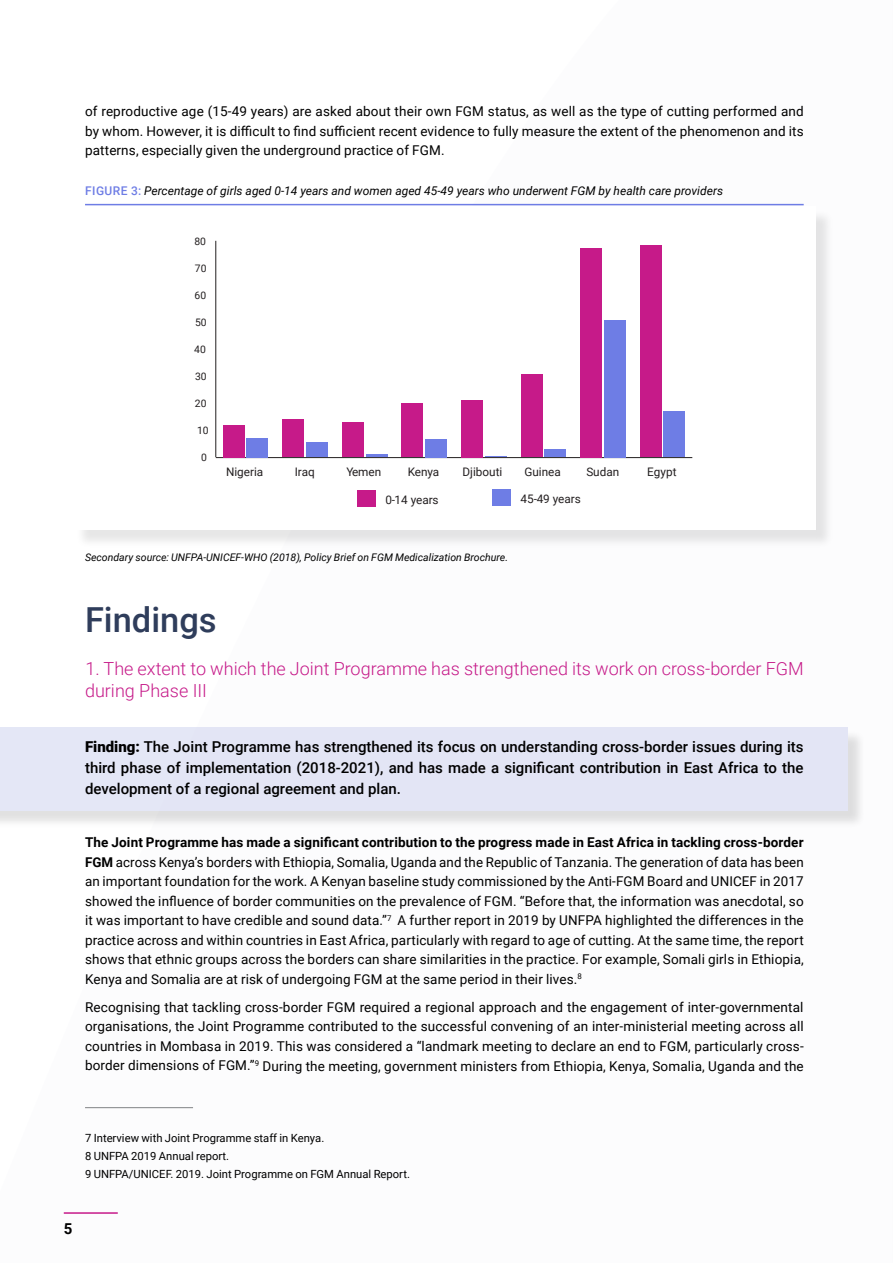
<style>
.page{position:relative;width:893px;height:1263px;background:#fff}
.page>*{position:absolute;margin:0;border:0;box-sizing:border-box;transform-origin:0 0}
.t1{font:500 34.5px "Roboto";color:#2f3d5b}
.t2{font:300 18px/21.6px "Roboto";color:#c61a89}
.t3{font:500 15px/21px "Roboto";color:#000;text-align:justify}
.t4{font:700 15px "Roboto";color:#000}
.t5{font:13.5px/19.5px "Roboto";letter-spacing:.01em;color:#000;text-align:justify}
.t6{font:italic 12px "Roboto";color:#000}
.t7{font:11.7px "Roboto";color:#231f20}
.t8{font:11.25px/17.7px "Roboto";color:#000}
.t9{font:italic 10.5px "Roboto";color:#000}
.t10{font:10.35px "Roboto";color:#231f20}
.s1{font-weight:500;font-style:normal;color:#6e7de5}
.s2{font-weight:900}
.s3{font-weight:700}
</style>
<div class="page">
<hr style="left:64px;top:1212px;width:54px;height:2px;background:#c61a89">
<div style="left:75px;top:209px;width:759px;height:340px;background:#000;opacity:.1"></div>
<div style="left:73px;top:207px;width:743px;height:323px;background:#fff"></div>
<div style="left:0;top:730px;width:866px;height:99px;background:#000;opacity:.25"></div>
<div style="left:0;top:727px;width:847px;height:84px;background:#e3e5f5"></div>
<hr style="left:85px;top:204px;width:719px;height:1px;background:#6e7de5">
<hr style="left:85px;top:1107px;width:108px;height:1px;background:#808285">
<hr style="left:216px;top:457px;width:476px;height:1px;background:#231f20">
<hr style="left:215px;top:241px;width:1px;height:216px;background:#231f20">
<div style="left:492px;top:489px;width:19px;height:17px;background:#6e7de5"></div>
<div style="left:247px;top:438px;width:21px;height:19px;background:#6e7de5"></div>
<div style="left:306px;top:443px;width:22px;height:14px;background:#6e7de5"></div>
<hr style="left:366px;top:454px;width:21px;height:3px;background:#6e7de5">
<div style="left:425px;top:439px;width:22px;height:18px;background:#6e7de5"></div>
<svg style="left:485px;top:457px;width:21px;height:1px"></svg>
<div style="left:545px;top:450px;width:21px;height:7px;background:#6e7de5"></div>
<div style="left:604px;top:320px;width:22px;height:137px;background:#6e7de5"></div>
<div style="left:664px;top:412px;width:21px;height:45px;background:#6e7de5"></div>
<div style="left:357px;top:490px;width:19px;height:16px;background:#c61a89"></div>
<div style="left:223px;top:425px;width:21px;height:32px;background:#c61a89"></div>
<div style="left:282px;top:419px;width:22px;height:38px;background:#c61a89"></div>
<div style="left:342px;top:422px;width:21px;height:35px;background:#c61a89"></div>
<div style="left:402px;top:404px;width:21px;height:53px;background:#c61a89"></div>
<div style="left:461px;top:400px;width:22px;height:57px;background:#c61a89"></div>
<div style="left:521px;top:374px;width:21px;height:83px;background:#c61a89"></div>
<div style="left:580px;top:248px;width:22px;height:209px;background:#c61a89"></div>
<div style="left:640px;top:245px;width:21px;height:212px;background:#c61a89"></div>
<p class="t5" style="left:85px;top:101px;width:720px">of reproductive age (15-49 years) are asked about their own FGM status, as well as the type of cutting performed and by whom. However, it is difficult to find sufficient recent evidence to fully measure the extent of the phenomenon and its patterns, especially given the underground practice of FGM.</p>
<p class="t6" style="left:85px;top:183px;width:639px"><span class="s1">FIGURE 3:</span> Percentage of girls aged 0-14 years and women aged 45-49 years who underwent FGM by health care providers</p>
<p class="t10" style="left:194px;top:234px;width:13px">80</p>
<p class="t10" style="left:195px;top:261px;width:13px">70</p>
<p class="t10" style="left:195px;top:288px;width:13px">60</p>
<p class="t10" style="left:195px;top:315px;width:13px">50</p>
<p class="t10" style="left:194px;top:342px;width:13px">40</p>
<p class="t10" style="left:195px;top:369px;width:13px">30</p>
<p class="t10" style="left:195px;top:396px;width:13px">20</p>
<p class="t10" style="left:197px;top:423px;width:13px">10</p>
<p class="t10" style="left:201px;top:450px;width:7px">0</p>
<p class="t7" style="left:226px;top:463px;width:39px">Nigeria</p>
<p class="t7" style="left:295px;top:463px;width:22px">Iraq</p>
<p class="t7" style="left:346px;top:463px;width:36px">Yemen</p>
<p class="t7" style="left:408px;top:463px;width:33px">Kenya</p>
<p class="t7" style="left:463px;top:463px;width:41px">Djibouti</p>
<p class="t7" style="left:524px;top:463px;width:38px">Guinea</p>
<p class="t7" style="left:586px;top:463px;width:34px">Sudan</p>
<p class="t7" style="left:647px;top:463px;width:31px">Egypt</p>
<p class="t7" style="left:385px;top:491px;width:55px">0-14 years</p>
<p class="t7" style="left:520px;top:491px;width:62px">45-49 years</p>
<p class="t9" style="left:85px;top:550px;width:425px">Secondary source: UNFPA-UNICEF-WHO (2018), Policy Brief on FGM Medicalization Brochure.</p>
<h1 class="t1" style="left:85px;top:596px;width:133px">Findings</h1>
<h2 class="t2" style="left:85px;top:657px;width:720px">1. The extent to which the Joint Programme has strengthened its work on cross-border FGM during Phase III</h2>
<p class="t3" style="left:85px;top:735px;width:720px"><span class="s2">Finding:</span> The Joint Programme has strengthened its focus on understanding cross-border issues during its third phase of implementation (2018-2021), and has made a significant contribution in East Africa to the development of a regional agreement and plan.</p>
<p class="t5" style="left:85px;top:832px;width:720px"><span class="s3">The Joint Programme has made a significant contribution to the progress made in East Africa in tackling cross-border FGM</span> across Kenya’s borders with Ethiopia, Somalia, Uganda and the Republic of Tanzania. The generation of data has been an important foundation for the work. A Kenyan baseline study commissioned by the Anti-FGM Board and UNICEF in 2017 showed the influence of border communities on the prevalence of FGM. “Before that, the information was anecdotal, so it was important to have credible and sound data.”<sup>7</sup> A further report in 2019 by UNFPA highlighted the differences in the practice across and within countries in East Africa, particularly with regard to age of cutting. At the same time, the report shows that ethnic groups across the borders can share similarities in the practice. For example, Somali girls in Ethiopia, Kenya and Somalia are at risk of undergoing FGM at the same period in their lives.<sup>8</sup></p>
<p class="t5" style="left:85px;top:997px;width:720px">Recognising that tackling cross-border FGM required a regional approach and the engagement of inter-governmental organisations, the Joint Programme contributed to the successful convening of an inter-ministerial meeting across all countries in Mombasa in 2019. This was considered a “landmark meeting to declare an end to FGM, particularly cross&shy;border dimensions of FGM.”<sup>9</sup> During the meeting, government ministers from Ethiopia, Kenya, Somalia, Uganda and the</p>
<p class="t8" style="left:85px;top:1129px;width:326px">7 Interview with Joint Programme staff in Kenya.<br>8 UNFPA 2019 Annual report.<br>9 UNFPA/UNICEF. 2019. Joint Programme on FGM Annual Report.</p>
<p class="t4" style="left:64px;top:1218px;width:10px">5</p>
</div>
